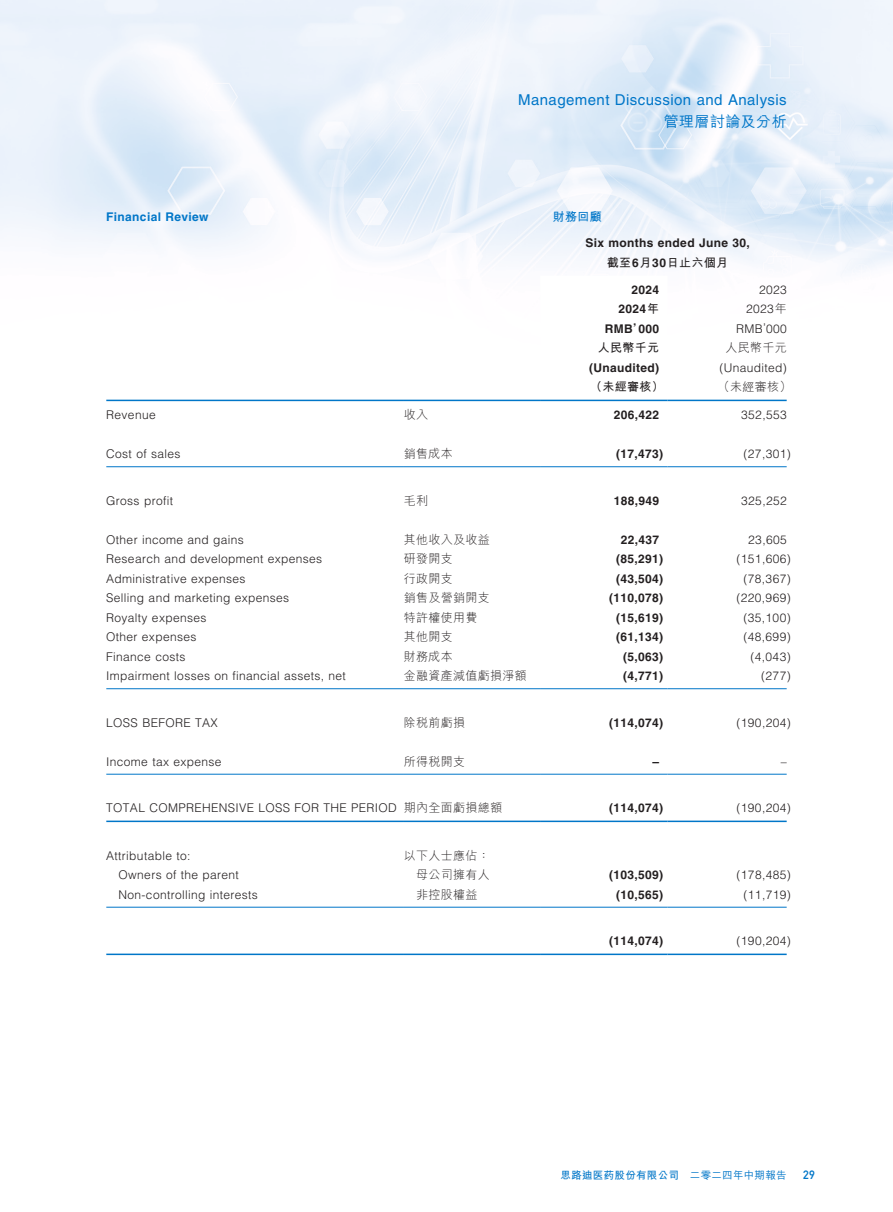
<style>
.page{position:relative;width:893px;height:1212px;background:#fff}
.page>*{position:absolute;margin:0;border:0;box-sizing:border-box;transform-origin:0 0}
.t1{font:15px "Helvetica LT Std";letter-spacing:.03em;color:#0076c8}
.t2{font:500 15px "M Hei HK";letter-spacing:.03em;color:#0076c8}
.t3{font:300 12px "Helvetica LT Std";letter-spacing:.03em;color:#231f20}
.t4{font:700 12px "Helvetica LT Std";letter-spacing:.03em;color:#231f20}
.t5{font:300 12px "M Hei HK";letter-spacing:.03em;color:#231f20}
.t6{font:700 12px "M Hei HK";letter-spacing:.03em;color:#231f20}
.t7{font:700 12px "Helvetica LT Std";letter-spacing:.03em;color:#0076c8}
.t8{font:700 12px "M Hei HK";color:#0076c8}
.t9{font:12px "DIN Mittelschrift Std";color:#0076c8}
.t10{font:700 10.5px "M Hei HK";letter-spacing:.03em;color:#0076c8}
.s1{font-family:"Helvetica LT Std"}
.s2{font-family:"M Hei HK"}
.s3{font-weight:500}
</style>
<div class="page">
<img style="left:0;top:0;width:893px;height:956px">
<svg style="left:540px;top:276px;width:128px;height:677px"></svg>
<hr style="left:106px;top:400px;width:298px;height:1px;background:#0076c8">
<hr style="left:404px;top:400px;width:136px;height:1px;background:#0076c8">
<hr style="left:540px;top:400px;width:128px;height:1px;background:#0076c8">
<hr style="left:668px;top:400px;width:119px;height:1px;background:#0076c8">
<hr style="left:106px;top:466px;width:298px;height:1px;background:#0076c8">
<hr style="left:404px;top:466px;width:136px;height:1px;background:#0076c8">
<hr style="left:540px;top:466px;width:128px;height:1px;background:#0076c8">
<hr style="left:668px;top:466px;width:119px;height:1px;background:#0076c8">
<hr style="left:106px;top:688px;width:298px;height:1px;background:#0076c8">
<hr style="left:404px;top:688px;width:136px;height:1px;background:#0076c8">
<hr style="left:540px;top:688px;width:128px;height:1px;background:#0076c8">
<hr style="left:668px;top:688px;width:119px;height:1px;background:#0076c8">
<hr style="left:106px;top:774px;width:298px;height:1px;background:#0076c8">
<hr style="left:404px;top:774px;width:136px;height:1px;background:#0076c8">
<hr style="left:540px;top:774px;width:128px;height:1px;background:#0076c8">
<hr style="left:668px;top:774px;width:119px;height:1px;background:#0076c8">
<hr style="left:106px;top:820px;width:298px;height:2px;background:#0076c8">
<hr style="left:404px;top:820px;width:136px;height:2px;background:#0076c8">
<hr style="left:540px;top:820px;width:128px;height:2px;background:#0076c8">
<hr style="left:668px;top:820px;width:119px;height:2px;background:#0076c8">
<hr style="left:106px;top:907px;width:298px;height:1px;background:#0076c8">
<hr style="left:404px;top:907px;width:136px;height:1px;background:#0076c8">
<hr style="left:540px;top:907px;width:128px;height:1px;background:#0076c8">
<hr style="left:668px;top:907px;width:119px;height:1px;background:#0076c8">
<hr style="left:106px;top:953px;width:298px;height:2px;background:#0076c8">
<hr style="left:404px;top:953px;width:136px;height:2px;background:#0076c8">
<hr style="left:540px;top:953px;width:128px;height:2px;background:#0076c8">
<hr style="left:668px;top:953px;width:119px;height:2px;background:#0076c8">
<p class="t1" style="left:518px;top:91px;width:270px">Management Discussion and Analysis</p>
<p class="t2" style="left:664px;top:111px;width:124px">管理層討論及分析</p>
<p class="t7" style="left:106px;top:210px;width:104px">Financial Review</p>
<p class="t8" style="left:553px;top:208px;width:51px">財務回顧</p>
<p class="t4" style="left:586px;top:236px;width:166px">Six months ended June 30,</p>
<p class="t6" style="left:607px;top:253px;width:123px">截至<span class="s1">6</span>月<span class="s1">30</span>日止六個月</p>
<p class="t4" style="left:631px;top:282px;width:29px">2024</p>
<p class="t3" style="left:759px;top:282px;width:29px">2023</p>
<p class="t4" style="left:618px;top:302px;width:42px">2024<span class="s2">年</span></p>
<p class="t3" style="left:746px;top:301px;width:42px">2023<span class="s2">年</span></p>
<p class="t4" style="left:605px;top:321px;width:56px">RMB’ 000</p>
<p class="t3" style="left:736px;top:321px;width:52px">RMB’000</p>
<p class="t6" style="left:598px;top:339px;width:63px">人民幣千元</p>
<p class="t5" style="left:725px;top:342px;width:63px">人民幣千元</p>
<p class="t4" style="left:589px;top:360px;width:72px">(Unaudited)</p>
<p class="t3" style="left:719px;top:360px;width:69px">(Unaudited)</p>
<p class="t6" style="left:590px;top:378px;width:75px">（未經審核）</p>
<p class="t5" style="left:718px;top:381px;width:75px">（未經審核）</p>
<p class="t3" style="left:106px;top:407px;width:51px">Revenue</p>
<p class="t5" style="left:404px;top:409px;width:26px">收入</p>
<p class="t4" style="left:614px;top:408px;width:47px">206,422</p>
<p class="t3" style="left:741px;top:407px;width:47px">352,553</p>
<p class="t3" style="left:106px;top:446px;width:76px">Cost of sales</p>
<p class="t5" style="left:404px;top:448px;width:51px">銷售成本</p>
<p class="t4" style="left:616px;top:447px;width:49px">(17,473)</p>
<p class="t3" style="left:744px;top:446px;width:49px">(27,301)</p>
<p class="t3" style="left:106px;top:493px;width:68px">Gross profit</p>
<p class="t5" style="left:404px;top:494px;width:26px">毛利</p>
<p class="t4" style="left:614px;top:493px;width:47px">188,949</p>
<p class="t3" style="left:741px;top:493px;width:47px">325,252</p>
<p class="t3" style="left:106px;top:532px;width:139px">Other income and gains</p>
<p class="t5" style="left:404px;top:533px;width:88px">其他收入及收益</p>
<p class="t4" style="left:621px;top:532px;width:40px">22,437</p>
<p class="t3" style="left:748px;top:532px;width:40px">23,605</p>
<p class="t3" style="left:106px;top:551px;width:217px">Research and development expenses</p>
<p class="t5" style="left:404px;top:552px;width:51px">研發開支</p>
<p class="t4" style="left:616px;top:551px;width:49px">(85,291)</p>
<p class="t3" style="left:737px;top:551px;width:56px">(151,606)</p>
<p class="t3" style="left:106px;top:571px;width:141px">Administrative expenses</p>
<p class="t5" style="left:404px;top:572px;width:51px">行政開支</p>
<p class="t4" style="left:616px;top:571px;width:49px">(43,504)</p>
<p class="t3" style="left:744px;top:571px;width:49px">(78,367)</p>
<p class="t3" style="left:106px;top:590px;width:184px">Selling and marketing expenses</p>
<p class="t5" style="left:404px;top:591px;width:88px">銷售及營銷開支</p>
<p class="t4" style="left:609px;top:590px;width:56px">(110,078)</p>
<p class="t3" style="left:737px;top:590px;width:56px">(220,969)</p>
<p class="t3" style="left:106px;top:610px;width:102px">Royalty expenses</p>
<p class="t5" style="left:404px;top:611px;width:75px">特許權使用費</p>
<p class="t4" style="left:616px;top:610px;width:49px">(15,619)</p>
<p class="t3" style="left:744px;top:610px;width:49px">(35,100)</p>
<p class="t3" style="left:106px;top:629px;width:92px">Other expenses</p>
<p class="t5" style="left:404px;top:630px;width:51px">其他開支</p>
<p class="t4" style="left:616px;top:629px;width:49px">(61,134)</p>
<p class="t3" style="left:744px;top:629px;width:49px">(48,699)</p>
<p class="t3" style="left:106px;top:649px;width:81px">Finance costs</p>
<p class="t5" style="left:404px;top:650px;width:51px">財務成本</p>
<p class="t4" style="left:623px;top:649px;width:42px">(5,063)</p>
<p class="t3" style="left:751px;top:649px;width:42px">(4,043)</p>
<p class="t3" style="left:106px;top:668px;width:241px">Impairment losses on financial assets, net</p>
<p class="t5" style="left:404px;top:669px;width:125px">金融資產減值虧損淨額</p>
<p class="t4" style="left:623px;top:668px;width:42px">(4,771)</p>
<p class="t3" style="left:761px;top:668px;width:31px">(277)</p>
<p class="t3" style="left:106px;top:715px;width:113px">LOSS BEFORE TAX</p>
<p class="t5" style="left:404px;top:716px;width:63px">除稅前虧損</p>
<p class="t4" style="left:609px;top:715px;width:56px">(114,074)</p>
<p class="t3" style="left:737px;top:715px;width:56px">(190,204)</p>
<p class="t3" style="left:106px;top:754px;width:117px">Income tax expense</p>
<p class="t5" style="left:404px;top:755px;width:63px">所得稅開支</p>
<p class="t4" style="left:652px;top:754px;width:8px">–</p>
<p class="t3" style="left:781px;top:754px;width:7px">–</p>
<p class="t3" style="left:106px;top:800px;width:397px">TOTAL COMPREHENSIVE LOSS FOR THE PERIOD <span class="s2">期內全面虧損總額</span></p>
<p class="t4" style="left:609px;top:800px;width:56px">(114,074)</p>
<p class="t3" style="left:737px;top:800px;width:56px">(190,204)</p>
<p class="t3" style="left:106px;top:848px;width:86px">Attributable to:</p>
<p class="t5" style="left:404px;top:849px;width:88px">以下人士應佔：</p>
<p class="t3" style="left:119px;top:867px;width:122px">Owners of the parent</p>
<p class="t5" style="left:416px;top:868px;width:75px">母公司擁有人</p>
<p class="t4" style="left:609px;top:867px;width:56px">(103,509)</p>
<p class="t3" style="left:737px;top:867px;width:56px">(178,485)</p>
<p class="t3" style="left:119px;top:887px;width:141px">Non-controlling interests</p>
<p class="t5" style="left:416px;top:888px;width:63px">非控股權益</p>
<p class="t4" style="left:616px;top:887px;width:49px">(10,565)</p>
<p class="t3" style="left:744px;top:887px;width:49px">(11,719)</p>
<p class="t4" style="left:609px;top:933px;width:56px">(114,074)</p>
<p class="t3" style="left:737px;top:933px;width:56px">(190,204)</p>
<p class="t10" style="left:561px;top:1168px;width:228px">思路迪医药股份有限公司 <span class="s3">二零二四年中期報告</span></p>
<p class="t9" style="left:803px;top:1167px;width:13px">29</p>
</div>
